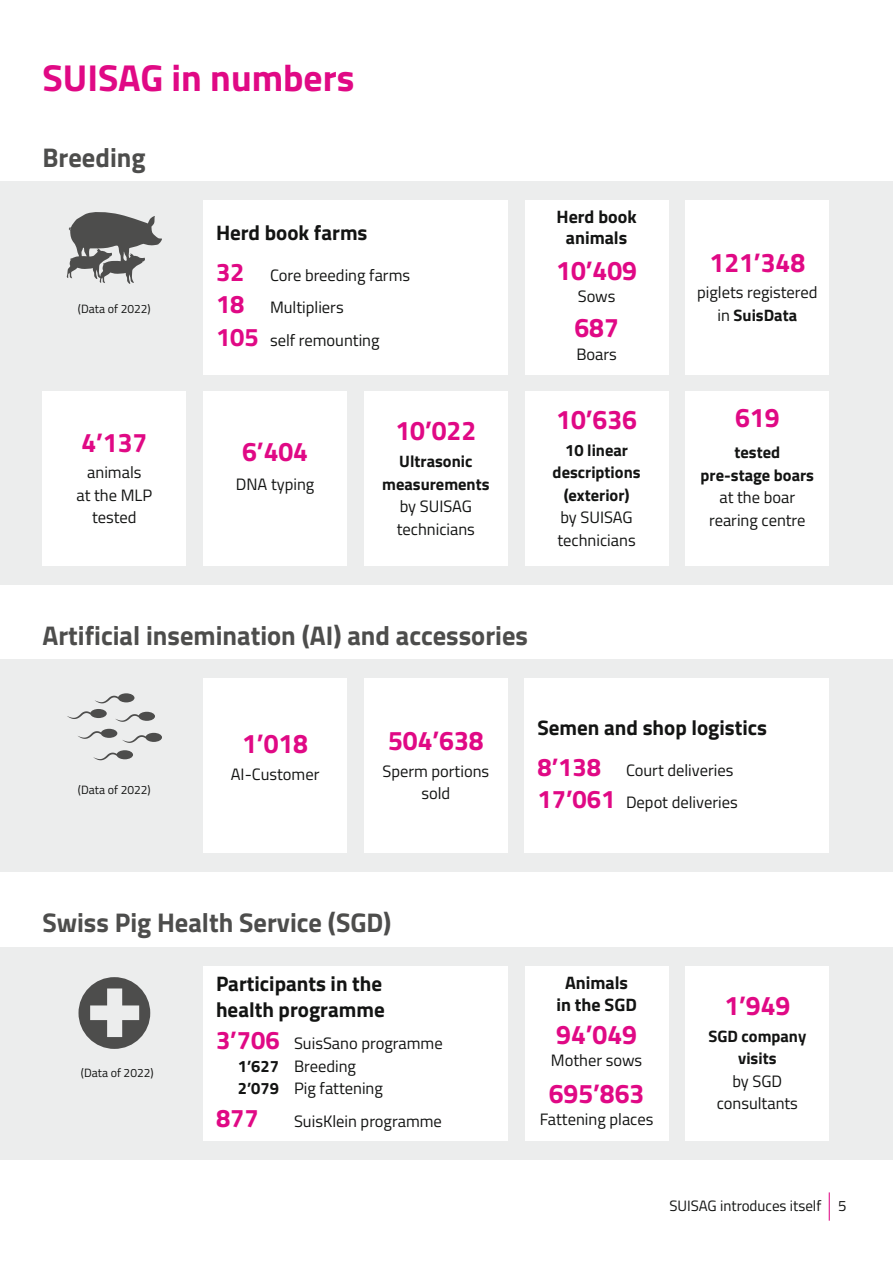
<style>
.page{position:relative;width:893px;height:1263px;background:#fff}
.page>*{position:absolute;margin:0;border:0;box-sizing:border-box;transform-origin:0 0}
.Überschrift_H1{font:700 37.5px "Titillium Web";color:#e00985}
.Überschrift_H2{font:700 27px "Titillium Web";color:#4d4d4c}
.Überschrift_H2_-_Magenta{font:700 27px "Titillium Web";color:#e00985}
.t1{font:700 25.5px "Titillium Web";color:#e00985}
.Überschrift_H2_-_Magenta-2{font:700 21px/25.2px "Titillium Web";color:#131413}
.Überschrift_H2_-_Magenta-3{font:700 18px/21.6px "Titillium Web";color:#131413;text-align:center}
.t2{font:16.5px/22.5px "Titillium Web";color:#131413;text-align:center}
.t3{font:700 16.5px/22.5px "Titillium Web";color:#131413;text-align:center}
.t4{font:15px "Titillium Web";color:#131413}
.Bildunterschrift{font:12px "Titillium Web";color:#131413}
.Überschrift_H2-2{font:12px "Titillium Web";color:#131413}
.s1{font-weight:700;font-size:25.5px;color:#e00985}
.s2{font-weight:400}
.s3{font-weight:700}
.s4{font-size:30px;color:#e00985}
</style>
<div class="page">
<div style="left:0;top:181px;width:893px;height:404px;background:#eceded"></div>
<svg style="left:67px;top:212px;width:95px;height:72px"></svg>
<div style="left:203px;top:200px;width:305px;height:174px;background:#fff"></div>
<div style="left:525px;top:200px;width:143px;height:174px;background:#fff"></div>
<div style="left:685px;top:200px;width:144px;height:174px;background:#fff"></div>
<div style="left:43px;top:391px;width:143px;height:175px;background:#fff"></div>
<div style="left:203px;top:391px;width:144px;height:175px;background:#fff"></div>
<div style="left:364px;top:391px;width:144px;height:175px;background:#fff"></div>
<div style="left:525px;top:391px;width:143px;height:175px;background:#fff"></div>
<div style="left:685px;top:391px;width:144px;height:175px;background:#fff"></div>
<div style="left:0;top:659px;width:893px;height:213px;background:#eceded"></div>
<svg style="left:78px;top:729px;width:84px;height:14px"></svg>
<svg style="left:93px;top:750px;width:40px;height:10px"></svg>
<svg style="left:67px;top:709px;width:40px;height:10px"></svg>
<svg style="left:115px;top:712px;width:40px;height:10px"></svg>
<svg style="left:95px;top:693px;width:39px;height:10px"></svg>
<div style="left:203px;top:679px;width:144px;height:174px;background:#fff"></div>
<div style="left:364px;top:679px;width:144px;height:174px;background:#fff"></div>
<div style="left:525px;top:679px;width:304px;height:174px;background:#fff"></div>
<div style="left:0;top:947px;width:893px;height:213px;background:#eceded"></div>
<div style="left:525px;top:966px;width:143px;height:174px;background:#fff"></div>
<div style="left:685px;top:966px;width:144px;height:174px;background:#fff"></div>
<div style="left:203px;top:966px;width:305px;height:174px;background:#fff"></div>
<svg style="left:79px;top:977px;width:71px;height:72px"></svg>
<p class="Überschrift_H1" style="left:43px;top:49px;width:313px">SUISAG in numbers</p>
<p class="Überschrift_H2" style="left:43px;top:137px;width:105px">Breeding</p>
<p class="Bildunterschrift" style="left:78px;top:300px;width:74px">(Data of 2022)</p>
<p class="Überschrift_H2_-_Magenta" style="left:81px;top:422px;width:67px">4’137</p>
<p class="t2" style="left:76px;top:461px;width:77px">animals<br>at the MLP tested</p>
<p class="Überschrift_H2_-_Magenta-2" style="left:216px;top:219px;width:153px">Herd book farms</p>
<p class="t2" style="left:216px;top:263px;width:196px"><span class="s1">32</span> Core breeding farms</p>
<p class="t2" style="left:216px;top:295px;width:129px"><span class="s1">18</span> Multipliers</p>
<p class="t2" style="left:216px;top:328px;width:165px"><span class="s1">105</span> self remounting</p>
<p class="Überschrift_H2_-_Magenta" style="left:242px;top:431px;width:67px">6’404</p>
<p class="t2" style="left:236px;top:472px;width:80px">DNA typing</p>
<p class="Überschrift_H2_-_Magenta" style="left:395px;top:410px;width:82px">10’022</p>
<p class="t3" style="left:399px;top:449px;width:75px">Ultrasonic</p>
<p class="t3" style="left:382px;top:472px;width:109px">measurements <span class="s2">by SUISAG</span></p>
<p class="t2" style="left:397px;top:517px;width:80px">technicians</p>
<p class="Überschrift_H2_-_Magenta-3" style="left:557px;top:204px;width:82px">Herd book animals</p>
<p class="Überschrift_H2_-_Magenta" style="left:556px;top:250px;width:82px">10’409</p>
<p class="t2" style="left:578px;top:284px;width:39px">Sows</p>
<p class="Überschrift_H2_-_Magenta" style="left:574px;top:307px;width:46px">687</p>
<p class="t2" style="left:576px;top:342px;width:42px">Boars</p>
<p class="Überschrift_H2_-_Magenta" style="left:556px;top:399px;width:82px">10’636</p>
<p class="t3" style="left:553px;top:438px;width:89px">10 linear descriptions</p>
<p class="t3" style="left:560px;top:483px;width:74px;text-align:left">(exterior) <span class="s2">by SUISAG</span></p>
<p class="t2" style="left:557px;top:528px;width:80px">technicians</p>
<p class="Überschrift_H2_-_Magenta" style="left:709px;top:241px;width:97px">121’348</p>
<p class="t2" style="left:697px;top:280px;width:122px">piglets registered in <span class="s3">SuisData</span></p>
<p class="Überschrift_H2_-_Magenta" style="left:735px;top:397px;width:46px">619</p>
<p class="t2" style="left:701px;top:440px;width:115px"><span class="s3">tested pre-stage boars </span>at the boar rearing centre</p>
<p class="Überschrift_H2" style="left:43px;top:615px;width:487px">Artificial insemination (AI) and accessories</p>
<p class="Bildunterschrift" style="left:78px;top:781px;width:74px">(Data of 2022)</p>
<p class="Überschrift_H2_-_Magenta" style="left:242px;top:723px;width:67px">1’018</p>
<p class="t2" style="left:231px;top:762px;width:90px">AI-Customer</p>
<p class="Überschrift_H2_-_Magenta" style="left:388px;top:720px;width:97px">504’638</p>
<p class="t2" style="left:382px;top:759px;width:108px">Sperm portions sold</p>
<p class="Überschrift_H2_-_Magenta-2" style="left:537px;top:713px;width:231px">Semen and shop logistics</p>
<p class="t2" style="left:537px;top:758px;width:197px"><span class="s1">8’138</span> Court deliveries</p>
<p class="t2" style="left:537px;top:790px;width:202px"><span class="s1">17’061</span> Depot deliveries</p>
<p class="Überschrift_H2" style="left:43px;top:902px;width:350px">Swiss Pig Health Service (SGD)</p>
<p class="Überschrift_H2-2" style="left:81px;top:1064px;width:74px">(Data of 2022)</p>
<p class="Überschrift_H2_-_Magenta-2" style="left:216px;top:970px;width:170px">Participants in the health programme</p>
<p class="t2" style="left:216px;top:1031px;width:228px"><span class="s1">3’706</span> SuisSano programme</p>
<p class="t2" style="left:238px;top:1054px;width:120px"><span class="s3">1’627</span> Breeding</p>
<p class="t2" style="left:238px;top:1076px;width:147px"><span class="s3">2’079</span> Pig fattening</p>
<p class="t1" style="left:216px;top:1098px;width:44px">877</p>
<p class="t2" style="left:294px;top:1109px;width:149px">SuisKlein programme</p>
<p class="Überschrift_H2_-_Magenta-3" style="left:556px;top:971px;width:82px">Animals in the SGD</p>
<p class="Überschrift_H2_-_Magenta" style="left:556px;top:1013px;width:82px">94’049</p>
<p class="t2" style="left:551px;top:1048px;width:93px">Mother sows</p>
<p class="Überschrift_H2_-_Magenta" style="left:549px;top:1073px;width:97px">695’863</p>
<p class="t2" style="left:540px;top:1107px;width:115px">Fattening places</p>
<p class="Überschrift_H2_-_Magenta" style="left:724px;top:985px;width:67px">1’949</p>
<p class="t3" style="left:708px;top:1024px;width:99px">SGD company visits<br><span class="s2">by SGD consultants</span></p>
<p class="t4" style="left:669px;top:1194px;width:179px">SUISAG introduces itself <span class="s4">|</span> 5</p>
</div>
